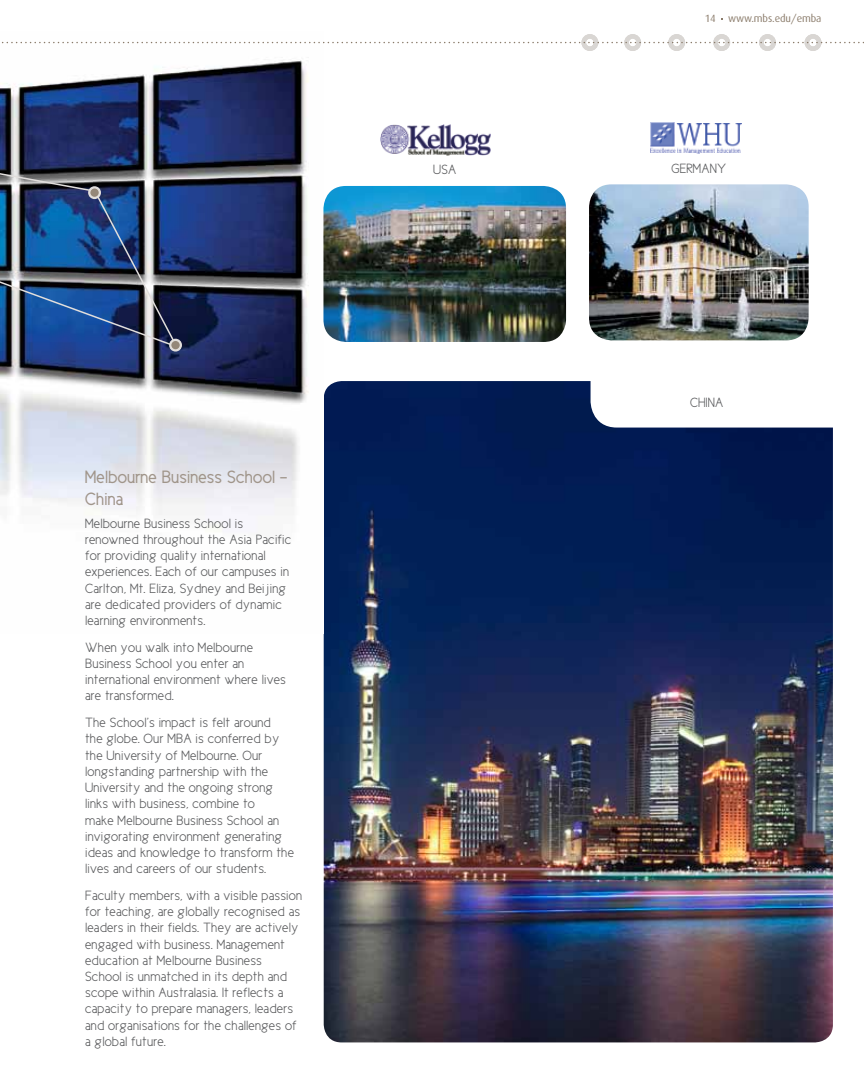
<style>
.page{position:relative;width:864px;height:1085px;background:#fff}
.page>*{position:absolute;margin:0;border:0;box-sizing:border-box;transform-origin:0 0}
.t1{font:18px/21.6px "Cicle Gordita";color:#a0958a}
.t2{font:13.5px/16.2px "Cicle Semi";letter-spacing:.01em;color:#58595b}
.t3{font:10.5px "Dax";letter-spacing:-.01em;color:#8a7b6a}
</style>
<div class="page">
<img style="left:323px;top:381px;width:509px;height:661px">
<img style="left:0;top:41px;width:320px;height:487px">
<div style="left:581px;top:34px;width:17px;height:17px;border:4px solid #d9d6d3;border-radius:50%"></div>
<div style="left:713px;top:34px;width:16px;height:17px;border:4px solid #d9d6d3;border-radius:50%"></div>
<div style="left:624px;top:34px;width:16px;height:17px;border:4px solid #d9d6d3;border-radius:50%"></div>
<div style="left:758px;top:34px;width:17px;height:17px;border:4px solid #d9d6d3;border-radius:50%"></div>
<div style="left:668px;top:34px;width:16px;height:17px;border:4px solid #d9d6d3;border-radius:50%"></div>
<div style="left:804px;top:34px;width:17px;height:17px;border:4px solid #d9d6d3;border-radius:50%"></div>
<img style="left:323px;top:186px;width:243px;height:156px">
<svg style="left:586px;top:340px;width:247px;height:91px"></svg>
<img style="left:380px;top:124px;width:110px;height:31px">
<img style="left:650px;top:122px;width:91px;height:32px">
<img style="left:589px;top:184px;width:219px;height:156px">
<svg style="left:0;top:42px;width:864px;height:1px"></svg>
<svg style="left:0;top:146px;width:180px;height:203px;background:#314f7a"></svg>
<div style="left:170px;top:340px;width:11px;height:10px;background:#948779;border-radius:50%"></div>
<div style="left:169px;top:338px;width:13px;height:13px;border:2px solid #e1dedc;border-radius:50%"></div>
<div style="left:89px;top:187px;width:11px;height:11px;background:#948779;border-radius:50%"></div>
<div style="left:88px;top:186px;width:13px;height:13px;border:2px solid #e1dedc;border-radius:50%"></div>
<h1 class="t1" style="left:85px;top:466px;width:204px">Melbourne Business School –<br>China</h1>
<p class="t2" style="left:85px;top:515px;width:208px">Melbourne Business School is renowned throughout the Asia Pacific for providing quality international experiences. Each of our campuses in Carlton, Mt. Eliza, Sydney and Beijing are dedicated providers of dynamic learning environments.</p>
<p class="t2" style="left:85px;top:639px;width:202px">When you walk into Melbourne<br>Business School you enter an international environment where lives are transformed.</p>
<p class="t2" style="left:85px;top:714px;width:210px">The School’s impact is felt around<br>the globe. Our MBA is conferred by the University of Melbourne. Our longstanding partnership with the University and the ongoing strong links with business, combine to<br>make Melbourne Business School an invigorating environment generating ideas and knowledge to transform the lives and careers of our students.</p>
<p class="t2" style="left:85px;top:887px;width:218px">Faculty members, with a visible passion for teaching, are globally recognised as leaders in their fields. They are actively engaged with business. Management education at Melbourne Business School is unmatched in its depth and scope within Australasia. It reflects a capacity to prepare managers, leaders and organisations for the challenges of a global future.</p>
<p class="t3" style="left:704px;top:13px;width:118px">14 www.mbs.edu/emba</p>
<p class="t2" style="left:433px;top:161px;width:24px">USA</p>
<p class="t2" style="left:671px;top:160px;width:56px">Germany</p>
<p class="t2" style="left:689px;top:394px;width:35px">CHINA</p>
</div>
